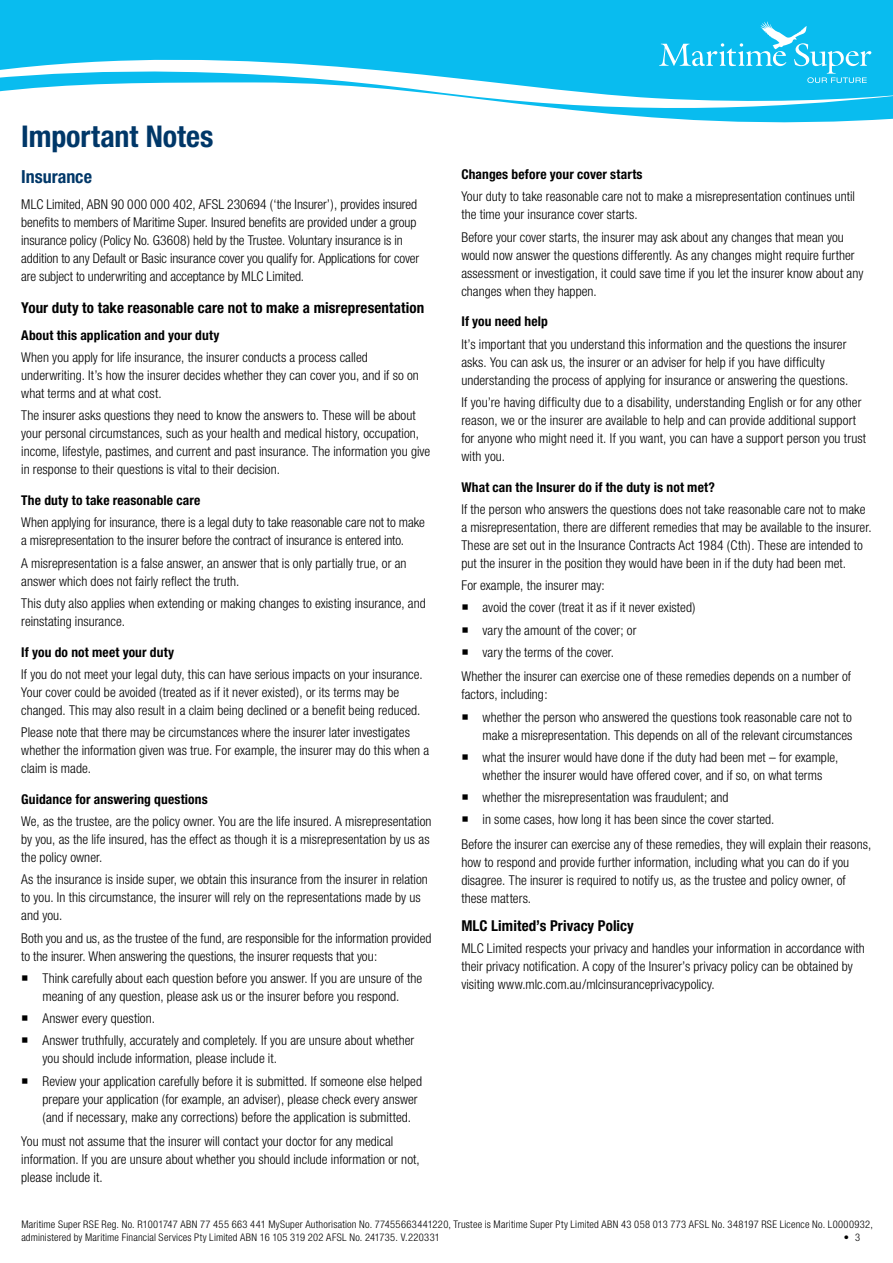
<style>
.page{position:relative;width:893px;height:1263px;background:#fff}
.page>*{position:absolute;margin:0;border:0;box-sizing:border-box;transform-origin:0 0}
.t1{font:700 condensed 30px "Helvetica Neue";color:#003768}
.t2{font:700 condensed 18px "Helvetica Neue";color:#003768}
.t3{font:700 condensed 15px "Helvetica Neue";letter-spacing:.005em;color:#000}
.t4{font:300 condensed 13.5px/18px "Helvetica Neue";letter-spacing:.005em;color:#000}
.t5{font:700 condensed 13.5px "Helvetica Neue";letter-spacing:.01em;color:#000}
.t6{font:300 condensed 10.5px/13.5px "Helvetica Neue";letter-spacing:.02em;color:#000}
</style>
<div class="page">
<svg style="left:0;top:0;width:893px;height:123px;fill:#09bcef"></svg>
<svg style="left:659px;top:21px;width:212px;height:62px;background:#27c4f0"></svg>
<h1 class="t1" style="left:21px;top:118px;width:194px">Important Notes</h1>
<h2 class="t2" style="left:21px;top:165px;width:72px">Insurance</h2>
<p class="t4" style="left:21px;top:195px;width:400px">MLC Limited, ABN 90 000 000 402, AFSL 230694 (‘the Insurer’), provides insured benefits to members of Maritime Super. Insured benefits are provided under a group insurance policy (Policy No. G3608) held by the Trustee. Voluntary insurance is in addition to any Default or Basic insurance cover you qualify for. Applications for cover are subject to underwriting and acceptance by MLC Limited.</p>
<p class="t3" style="left:21px;top:299px;width:404px">Your duty to take reasonable care not to make a misrepresentation</p>
<p class="t5" style="left:21px;top:327px;width:200px">About this application and your duty</p>
<p class="t4" style="left:21px;top:348px;width:399px">When you apply for life insurance, the insurer conducts a process called underwriting. It’s how the insurer decides whether they can cover you, and if so on what terms and at what cost.</p>
<p class="t4" style="left:21px;top:406px;width:411px">The insurer asks questions they need to know the answers to. These will be about your personal circumstances, such as your health and medical history, occupation, income, lifestyle, pastimes, and current and past insurance. The information you give in response to their questions is vital to their decision.</p>
<p class="t5" style="left:21px;top:492px;width:181px">The duty to take reasonable care</p>
<p class="t4" style="left:21px;top:513px;width:405px">When applying for insurance, there is a legal duty to take reasonable care not to make a misrepresentation to the insurer before the contract of insurance is entered into.</p>
<p class="t4" style="left:21px;top:554px;width:387px">A misrepresentation is a false answer, an answer that is only partially true, or an answer which does not fairly reflect the truth.</p>
<p class="t4" style="left:21px;top:594px;width:406px">This duty also applies when extending or making changes to existing insurance, and reinstating insurance.</p>
<p class="t5" style="left:21px;top:644px;width:154px">If you do not meet your duty</p>
<p class="t4" style="left:21px;top:665px;width:403px">If you do not meet your legal duty, this can have serious impacts on your insurance.<br>Your cover could be avoided (treated as if it never existed), or its terms may be changed. This may also result in a claim being declined or a benefit being reduced.</p>
<p class="t4" style="left:21px;top:723px;width:409px">Please note that there may be circumstances where the insurer later investigates whether the information given was true. For example, the insurer may do this when a claim is made.</p>
<p class="t5" style="left:21px;top:791px;width:188px">Guidance for answering questions</p>
<p class="t4" style="left:21px;top:812px;width:412px">We, as the trustee, are the policy owner. You are the life insured. A misrepresentation by you, as the life insured, has the effect as though it is a misrepresentation by us as the policy owner.</p>
<p class="t4" style="left:21px;top:870px;width:408px">As the insurance is inside super, we obtain this insurance from the insurer in relation to you. In this circumstance, the insurer will rely on the representations made by us and you.</p>
<p class="t4" style="left:21px;top:929px;width:412px">Both you and us, as the trustee of the fund, are responsible for the information provided to the insurer. When answering the questions, the insurer requests that you:</p>
<p class="t4" style="left:43px;top:969px;width:381px">Think carefully about each question before you answer. If you are unsure of the meaning of any question, please ask us or the insurer before you respond.</p>
<p class="t4" style="left:43px;top:1007px;width:373px;line-height:22.2px">Answer every question.<br>Answer truthfully, accurately and completely. If you are unsure about whether</p>
<p class="t4" style="left:43px;top:1047px;width:381px;line-height:22.2px">you should include information, please include it.<br>Review your application carefully before it is submitted. If someone else helped</p>
<p class="t4" style="left:43px;top:1090px;width:377px">prepare your application (for example, an adviser), please check every answer (and if necessary, make any corrections) before the application is submitted.</p>
<p class="t4" style="left:21px;top:1132px;width:400px">You must not assume that the insurer will contact your doctor for any medical information. If you are unsure about whether you should include information or not, please include it.</p>
<p class="t5" style="left:461px;top:166px;width:183px">Changes before your cover starts</p>
<p class="t4" style="left:461px;top:188px;width:395px">Your duty to take reasonable care not to make a misrepresentation continues until the time your insurance cover starts.</p>
<p class="t4" style="left:461px;top:228px;width:403px">Before your cover starts, the insurer may ask about any changes that mean you would now answer the questions differently. As any changes might require further assessment or investigation, it could save time if you let the insurer know about any changes when they happen.</p>
<p class="t5" style="left:461px;top:313px;width:88px">If you need help</p>
<p class="t4" style="left:461px;top:335px;width:388px">It’s important that you understand this information and the questions the insurer asks. You can ask us, the insurer or an adviser for help if you have difficulty understanding the process of applying for insurance or answering the questions.</p>
<p class="t4" style="left:461px;top:393px;width:406px">If you’re having difficulty due to a disability, understanding English or for any other reason, we or the insurer are available to help and can provide additional support for anyone who might need it. If you want, you can have a support person you trust with you.</p>
<p class="t5" style="left:461px;top:479px;width:255px">What can the Insurer do if the duty is not met?</p>
<p class="t4" style="left:461px;top:500px;width:412px">If the person who answers the questions does not take reasonable care not to make a misrepresentation, there are different remedies that may be available to the insurer.<br>These are set out in the Insurance Contracts Act 1984 (Cth). These are intended to put the insurer in the position they would have been in if the duty had been met.</p>
<p class="t4" style="left:483px;top:574px;width:214px;line-height:22.2px;text-indent:-21px">For example, the insurer may:<br>avoid the cover (treat it as if it never existed) vary the amount of the cover; or<br>vary the terms of the cover.</p>
<p class="t4" style="left:461px;top:667px;width:391px">Whether the insurer can exercise one of these remedies depends on a number of factors, including:</p>
<p class="t4" style="left:483px;top:708px;width:371px">whether the person who answered the questions took reasonable care not to make a misrepresentation. This depends on all of the relevant circumstances</p>
<p class="t4" style="left:483px;top:748px;width:357px">what the insurer would have done if the duty had been met – for example, whether the insurer would have offered cover, and if so, on what terms</p>
<p class="t4" style="left:483px;top:786px;width:293px;line-height:22.2px">whether the misrepresentation was fraudulent; and<br>in some cases, how long it has been since the cover started.</p>
<p class="t4" style="left:461px;top:835px;width:411px">Before the insurer can exercise any of these remedies, they will explain their reasons, how to respond and provide further information, including what you can do if you disagree. The insurer is required to notify us, as the trustee and policy owner, of these matters.</p>
<p class="t3" style="left:461px;top:916px;width:174px">MLC Limited’s Privacy Policy</p>
<p class="t4" style="left:461px;top:939px;width:405px">MLC Limited respects your privacy and handles your information in accordance with their privacy notification. A copy of the Insurer’s privacy policy can be obtained by visiting www.mlc.com.au/mlcinsuranceprivacypolicy.</p>
<p class="t6" style="left:21px;top:1217px;width:853px">Maritime Super RSE Reg. No. R1001747 ABN 77 455 663 441 MySuper Authorisation No. 77455663441220, Trustee is Maritime Super Pty Limited ABN 43 058 013 773 AFSL No. 348197 RSE Licence No. L0000932, administered by Maritime Financial Services Pty Limited ABN 16 105 319 202 AFSL No. 241735. V.220331</p>
<p class="t6" style="left:844px;top:1231px;width:18px">• 3</p>
</div>
